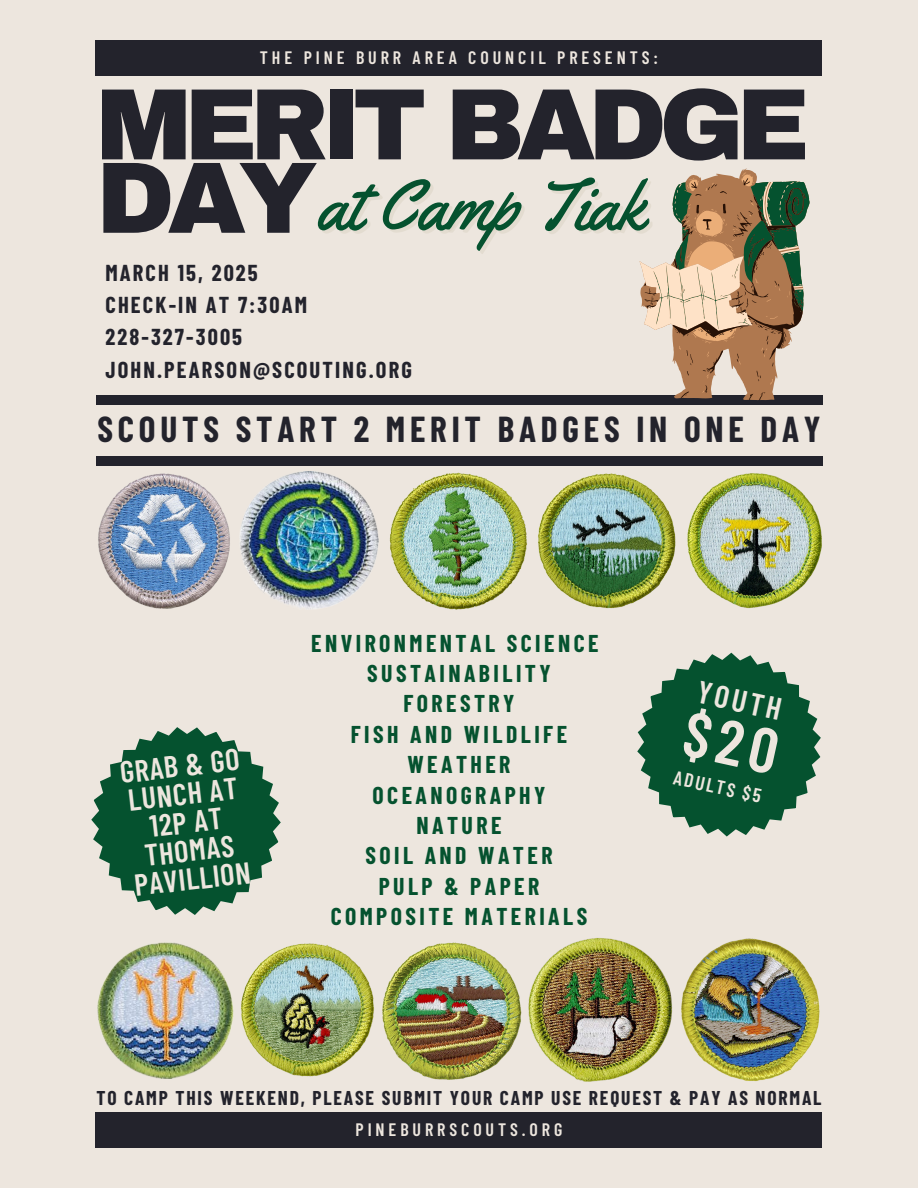
<style>
.page{position:relative;width:918px;height:1188px;background:#ede6de}
.page>*{position:absolute;margin:0;border:0;box-sizing:border-box;transform-origin:0 0}
.t1{font:900 101.4px "Archivo";letter-spacing:-.075em;color:#23232c}
.t2{font:71.7px "Yellowtail";color:#05522f}
.t3{font:700 35.25px "Barlow Condensed";letter-spacing:.135em;color:#23232c}
.t4{font:600 31.2px "Barlow Condensed";color:#ede6de}
.t5{font:600 30.3px/28.3px "Barlow Condensed";color:#ede6de;text-align:center}
.t6{font:700 23.7px/30.3px "Barlow Condensed";letter-spacing:.145em;color:#05522f;text-align:center}
.t7{font:700 22.5px "Barlow Condensed";letter-spacing:.095em;color:#23232c}
.t8{font:700 19.5px "Barlow Condensed";letter-spacing:.095em;color:#23232c}
.t9{font:600 19.5px "Barlow Condensed";color:#ede6de}
.t10{font:600 18px "Barlow Condensed";letter-spacing:.215em;color:#ede6de}
</style>
<div class="page">
<div style="left:96px;top:396px;width:726px;height:9px;background:#23232c"></div>
<div style="left:96px;top:456px;width:726px;height:9px;background:#23232c"></div>
<div style="left:96px;top:40px;width:726px;height:36px;background:#23232c"></div>
<div style="left:96px;top:1112px;width:726px;height:36px;background:#23232c"></div>
<svg style="left:91px;top:727px;width:190px;height:188px"></svg>
<svg style="left:639px;top:168px;width:171px;height:232px"></svg>
<img style="left:98px;top:473px;width:132px;height:136px">
<img style="left:240px;top:472px;width:138px;height:137px">
<img style="left:389px;top:472px;width:138px;height:138px">
<img style="left:538px;top:473px;width:138px;height:136px">
<img style="left:687px;top:473px;width:135px;height:136px">
<img style="left:97px;top:942px;width:136px;height:136px">
<img style="left:241px;top:943px;width:133px;height:134px">
<img style="left:382px;top:942px;width:140px;height:138px">
<img style="left:528px;top:938px;width:144px;height:144px">
<img style="left:681px;top:938px;width:139px;height:144px">
<svg style="left:637px;top:653px;width:184px;height:184px"></svg>
<h6 class="t10" style="left:260px;top:46px;width:400px">THE PINE BURR AREA COUNCIL PRESENTS:</h6>
<p class="t1" style="left:96px;top:70px;width:715px">MERIT BADGE</p>
<h6 class="t1" style="left:96px;top:144px;width:223px">DAY</h6>
<p class="t2" style="left:318px;top:160px;width:328px">at Camp Tiak</p>
<h6 class="t7" style="left:106px;top:259px;width:154px">MARCH 15, 2025</h6>
<h4 class="t7" style="left:106px;top:291px;width:203px">CHECK-IN AT 7:30AM</h4>
<p class="t7" style="left:106px;top:323px;width:138px">228-327-3005</p>
<p class="t7" style="left:106px;top:355px;width:308px">JOHN.PEARSON@SCOUTING.ORG</p>
<h6 class="t3" style="left:97px;top:407px;width:725px">SCOUTS START 2 MERIT BADGES IN ONE DAY</h6>
<p class="t5" style="left:119px;top:757px;width:122px;rotate:-6deg">GRAB &amp; GO<br>LUNCH AT<br>12P AT<br>THOMAS<br>PAVILLION</p>
<p class="t6" style="left:311px;top:627px;width:289px">ENVIRONMENTAL SCIENCE<br>SUSTAINABILITY<br>FORESTRY<br>FISH AND WILDLIFE<br>WEATHER<br>OCEANOGRAPHY<br>NATURE<br>SOIL AND WATER<br>PULP &amp; PAPER</p>
<h5 class="t6" style="left:331px;top:900px;width:258px">COMPOSITE MATERIALS</h5>
<h1 class="t4" style="left:702px;top:672px;width:87px;rotate:12deg">YOUTH</h1>
<p class="t9" style="left:677px;top:765px;width:91px;rotate:12deg">ADULTS $5</p>
<h3 class="t8" style="left:96px;top:1085px;width:727px">TO CAMP THIS WEEKEND, PLEASE SUBMIT YOUR CAMP USE REQUEST &amp; PAY AS NORMAL</h3>
<p class="t10" style="left:356px;top:1118px;width:208px">PINEBURRSCOUTS.ORG</p>
</div>
